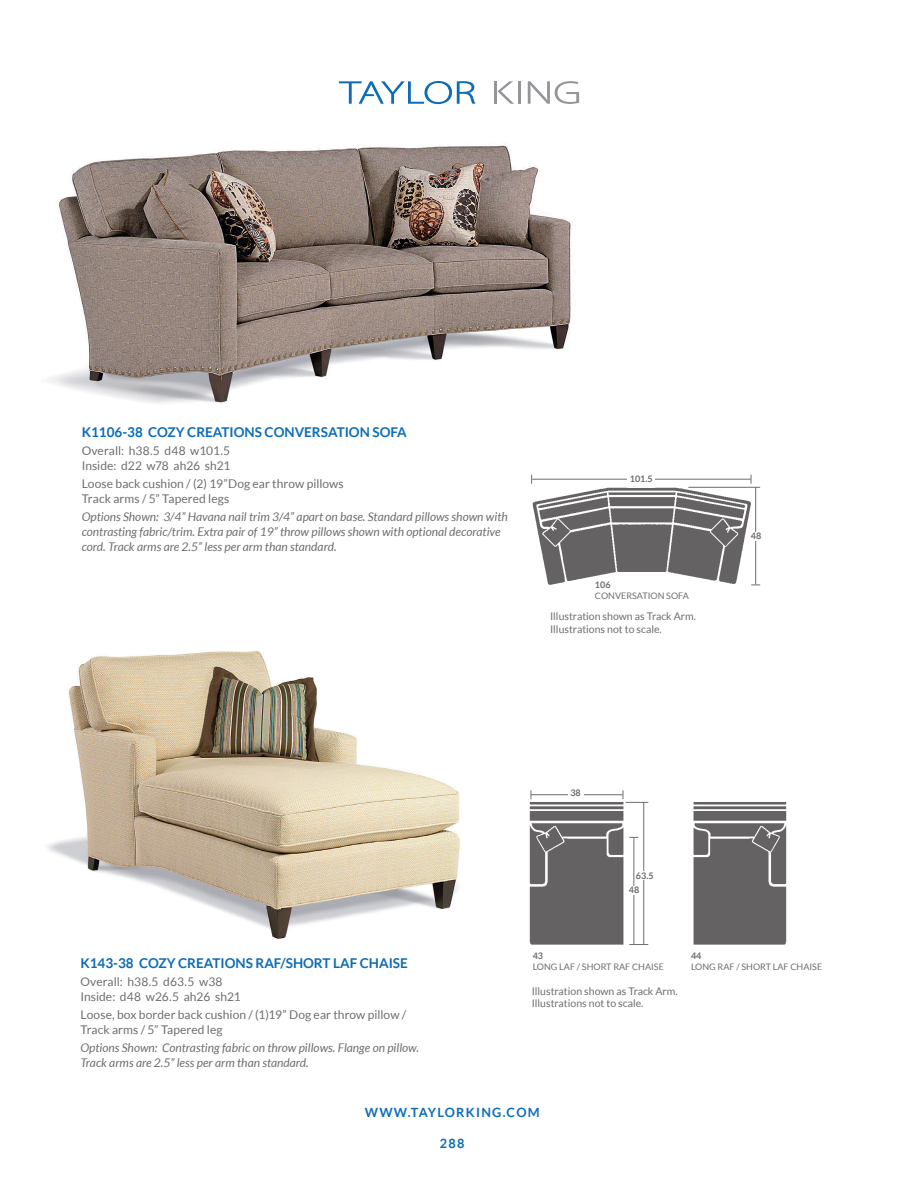
<style>
.page{position:relative;width:918px;height:1188px;background:#fff}
.page>*{position:absolute;margin:0;border:0;box-sizing:border-box;transform-origin:0 0}
.Product_name{font:700 13.5px "Lato";color:#0d6cb6}
.t1{font:700 12.75px "Lato";letter-spacing:.1em;color:#0d6cb6}
.Notes{font:italic 12px "Lato";color:#6c6d70}
.description_1st_line{font:12px "Lato";letter-spacing:.005em;color:#6c6d70}
.Notes_1st_line{font:italic 12px "Lato";color:#6c6d70}
.description_2nd_line{font:12px "Lato";letter-spacing:.005em;color:#6c6d70}
.t2{font:10.5px "Lato";color:#6c6d70}
.t3{font:9px "Lato";color:#6c6d70}
.t4{font:700 9px "Lato";color:#6c6d70}
</style>
<div class="page">
<hr style="left:518px;top:81px;width:3px;height:23px;background:#939598">
<svg style="left:528px;top:81px;width:51px;height:23px"></svg>
<hr style="left:494px;top:81px;width:3px;height:23px;background:#939598">
<svg style="left:498px;top:81px;width:16px;height:23px"></svg>
<svg style="left:339px;top:81px;width:137px;height:23px"></svg>
<img style="left:47px;top:145px;width:529px;height:258px">
<img style="left:46px;top:651px;width:414px;height:288px">
<img style="left:532px;top:487px;width:219px;height:98px">
<hr style="left:755px;top:487px;width:1px;height:98px;background:#6c6d70">
<hr style="left:688px;top:487px;width:72px;height:1px;background:#6c6d70">
<hr style="left:532px;top:479px;width:219px;height:1px;background:#6c6d70">
<div style="left:627px;top:475px;width:28px;height:12px;background:#fff"></div>
<div style="left:750px;top:532px;width:12px;height:8px;background:#fff"></div>
<img style="left:693px;top:802px;width:94px;height:143px">
<hr style="left:531px;top:794px;width:92px;height:1px;background:#6c6d70">
<img style="left:529px;top:802px;width:95px;height:143px">
<hr style="left:634px;top:837px;width:1px;height:107px;background:#6c6d70">
<svg style="left:629px;top:944px;width:19px;height:1px"></svg>
<hr style="left:643px;top:802px;width:1px;height:142px;background:#6c6d70">
<svg style="left:623px;top:790px;width:25px;height:13px"></svg>
<div style="left:568px;top:788px;width:15px;height:10px;background:#fff"></div>
<div style="left:628px;top:886px;width:12px;height:8px;background:#fff"></div>
<div style="left:635px;top:872px;width:19px;height:8px;background:#fff"></div>
<p class="Product_name" style="left:82px;top:424px;width:327px">K1106-38 COZY CREATIONS CONVERSATION SOFA</p>
<p class="description_1st_line" style="left:82px;top:444px;width:150px">Overall: h38.5 d48 w101.5</p>
<p class="description_2nd_line" style="left:82px;top:459px;width:150px">Inside: d22 w78 ah26 sh21</p>
<p class="description_1st_line" style="left:82px;top:477px;width:264px">Loose back cushion / (2) 19”Dog ear throw pillows</p>
<p class="description_2nd_line" style="left:82px;top:492px;width:149px">Track arms / 5” Tapered legs</p>
<p class="Notes_1st_line" style="left:82px;top:510px;width:428px">Options Shown: 3/4” Havana nail trim 3/4” apart on base. Standard pillows shown with</p>
<p class="Notes" style="left:82px;top:525px;width:421px">contrasting fabric/trim. Extra pair of 19” throw pillows shown with optional decorative</p>
<p class="Notes" style="left:82px;top:540px;width:256px">cord. Track arms are 2.5” less per arm than standard.</p>
<p class="t4" style="left:630px;top:473px;width:24px">101.5</p>
<p class="t4" style="left:595px;top:580px;width:17px">106</p>
<p class="t3" style="left:595px;top:591px;width:95px">CONVERSATION SOFA</p>
<p class="t2" style="left:550px;top:611px;width:147px">Illustration shown as Track Arm.</p>
<p class="t2" style="left:550px;top:623px;width:113px">Illustrations not to scale.</p>
<p class="t4" style="left:751px;top:531px;width:12px">48</p>
<p class="Product_name" style="left:80px;top:955px;width:329px">K143-38 COZY CREATIONS RAF/SHORT LAF CHAISE</p>
<p class="description_1st_line" style="left:80px;top:975px;width:144px">Overall: h38.5 d63.5 w38</p>
<p class="description_2nd_line" style="left:80px;top:990px;width:162px">Inside: d48 w26.5 ah26 sh21</p>
<p class="description_1st_line" style="left:80px;top:1008px;width:327px">Loose, box border back cushion / (1)19” Dog ear throw pillow /</p>
<p class="description_2nd_line" style="left:80px;top:1023px;width:144px">Track arms / 5” Tapered leg</p>
<p class="Notes_1st_line" style="left:80px;top:1041px;width:340px">Options Shown: Contrasting fabric on throw pillows. Flange on pillow.</p>
<p class="Notes" style="left:80px;top:1056px;width:230px">Track arms are 2.5” less per arm than standard.</p>
<p class="t4" style="left:570px;top:787px;width:12px">38</p>
<p class="t4" style="left:636px;top:870px;width:19px">63.5</p>
<p class="t4" style="left:629px;top:885px;width:12px">48</p>
<p class="t4" style="left:533px;top:951px;width:12px">43</p>
<p class="t3" style="left:533px;top:962px;width:133px">LONG LAF / SHORT RAF CHAISE</p>
<p class="t2" style="left:532px;top:985px;width:147px">Illustration shown as Track Arm.</p>
<p class="t2" style="left:532px;top:998px;width:113px">Illustrations not to scale.</p>
<p class="t4" style="left:691px;top:951px;width:12px">44</p>
<p class="t3" style="left:691px;top:962px;width:133px">LONG RAF / SHORT LAF CHAISE</p>
<p class="t1" style="left:365px;top:1105px;width:176px">WWW.TAYLORKING.COM</p>
<p class="t1" style="left:440px;top:1136px;width:26px">288</p>
</div>
